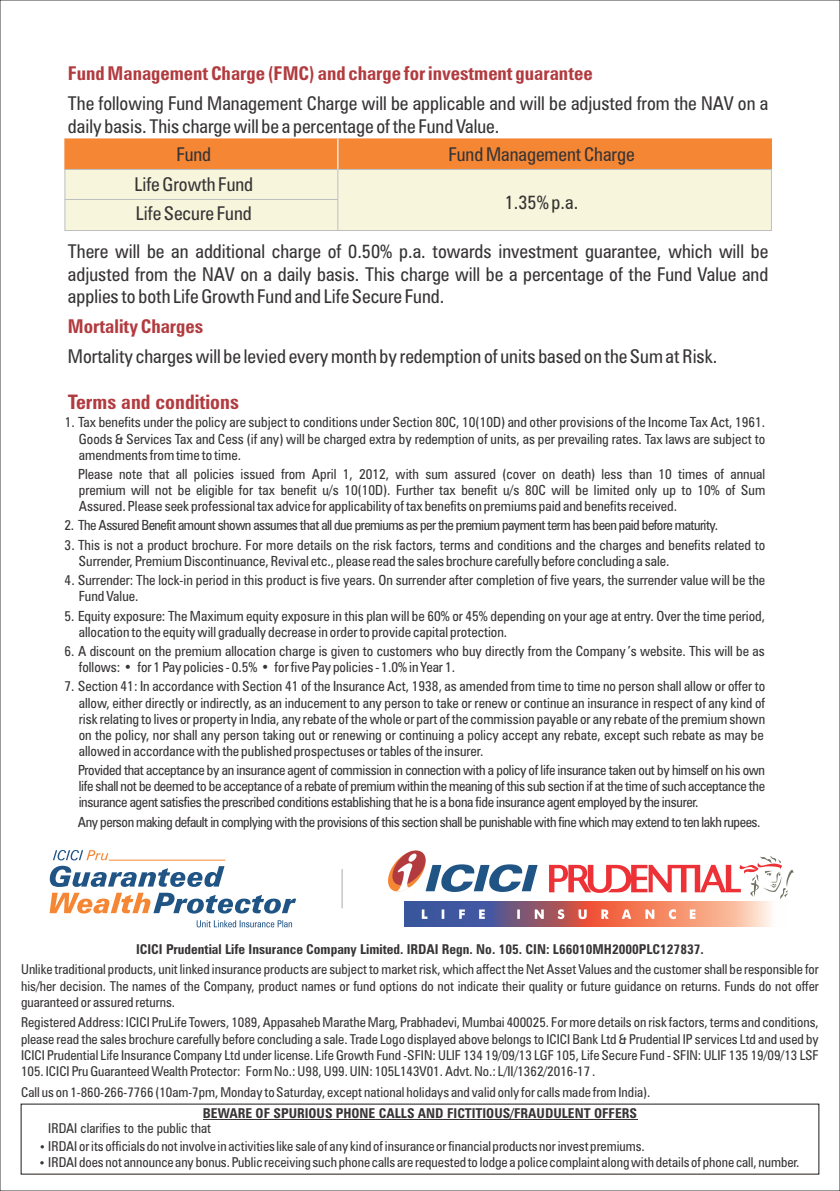
<style>
.page{position:relative;width:840px;height:1191px;background:#fff}
.page>*{position:absolute;margin:0;border:0;box-sizing:border-box;transform-origin:0 0}
.t1{font:700 condensed 20px "Zurich BT";color:#b23b3f}
.t2{font:condensed 19px/22.8px "Zurich BT";color:#373435}
.t3{font:700 condensed 19px "Zurich BT";color:#b23b3f}
.t4{font:condensed 14px/16.2px "Zurich BT";color:#373435;text-align:justify}
.t5{font:condensed 14px "Zurich BT";letter-spacing:-.03em;color:#373435}
.t6{font:condensed 14px "Zurich BT";letter-spacing:-.035em;color:#373435}
.t7{font:condensed 13.6px/16.4px "Zurich BT";color:#373435;text-align:justify}
.t8{font:700 condensed 13.6px "Zurich BT";color:#373435}
</style>
<div class="page">
<div style="left:64px;top:138px;width:707px;height:30px;background:#f58634"></div>
<div style="left:64px;top:168px;width:708px;height:63px;background:#f8f5dd"></div>
<hr style="left:337px;top:139px;width:1px;height:92px;background:#bdbfc1">
<hr style="left:65px;top:199px;width:273px;height:1px;background:#bdbfc1">
<hr style="left:337px;top:139px;width:1px;height:30px;background:#fefefe">
<img style="left:404px;top:901px;width:368px;height:26px">
<svg style="left:549px;top:856px;width:244px;height:43px"></svg>
<svg style="left:421px;top:909px;width:274px;height:10px;background:#b3828c"></svg>
<svg style="left:388px;top:850px;width:149px;height:42px"></svg>
<svg style="left:196px;top:920px;width:96px;height:7px"></svg>
<svg style="left:50px;top:850px;width:246px;height:63px"></svg>
<hr style="left:341px;top:869px;width:1px;height:39px;background:#a9abae">
<hr style="left:203px;top:1119px;width:49px;height:1px;background:#373435">
<svg style="left:252px;top:1119px;width:21px;height:1px"></svg>
<hr style="left:273px;top:1119px;width:59px;height:1px;background:#373435">
<hr style="left:336px;top:1119px;width:39px;height:1px;background:#373435">
<hr style="left:378px;top:1119px;width:36px;height:1px;background:#373435">
<svg style="left:414px;top:1119px;width:33px;height:1px"></svg>
<hr style="left:447px;top:1119px;width:63px;height:1px;background:#373435">
<hr style="left:513px;top:1119px;width:77px;height:1px;background:#373435">
<hr style="left:593px;top:1119px;width:43px;height:1px;background:#373435">
<h2 class="t3" style="left:68px;top:66px;width:526px">Fund Management Charge (FMC) and charge for investment guarantee</h2>
<h2 class="t2" style="left:68px;top:93px;width:701px">The following Fund Management Charge will be applicable and will be adjusted from the NAV on a daily basis. This charge will be a percentage of the Fund Value.</h2>
<h2 class="t2" style="left:176px;top:145px;width:36px">Fund</h2>
<h2 class="t2" style="left:448px;top:145px;width:188px">Fund Management Charge</h2>
<h2 class="t2" style="left:134px;top:174px;width:120px">Life Growth Fund</h2>
<h2 class="t2" style="left:504px;top:193px;width:75px">1.35% p.a.</h2>
<h2 class="t2" style="left:68px;top:196px;width:701px;line-height:37.6px;text-indent:68px">Life Secure Fund<br>There will be an additional charge of 0.50% p.a. towards investment guarantee, which will be</h2>
<h2 class="t2" style="left:68px;top:264px;width:701px">adjusted from the NAV on a daily basis. This charge will be a percentage of the Fund Value and applies to both Life Growth Fund and Life Secure Fund.</h2>
<h2 class="t3" style="left:68px;top:318px;width:137px">Mortality Charges</h2>
<h2 class="t2" style="left:68px;top:346px;width:650px">Mortality charges will be levied every month by redemption of units based on the Sum at Risk.</h2>
<h1 class="t1" style="left:68px;top:393px;width:173px">Terms and conditions</h1>
<p class="t4" style="left:79px;top:416px;width:687px;text-indent:-14px">1. Tax benefits under the policy are subject to conditions under Section 80C, 10(10D) and other provisions of the Income Tax Act, 1961.<br>Goods &amp; Services Tax and Cess (if any) will be charged extra by redemption of units, as per prevailing rates. Tax laws are subject to amendments from time to time.</p>
<p class="t4" style="left:78px;top:467px;width:688px">Please note that all policies issued from April 1, 2012, with sum assured (cover on death) less than 10 times of annual premium will not be eligible for tax benefit u/s 10(10D). Further tax benefit u/s 80C will be limited only up to 10% of Sum Assured. Please seek professional tax advice for applicability of tax benefits on premiums paid and benefits received.</p>
<p class="t6" style="left:65px;top:520px;width:654px">2. The Assured Benefit amount shown assumes that all due premiums as per the premium payment term has been paid before maturity.</p>
<p class="t4" style="left:79px;top:538px;width:687px;text-indent:-14px">3. This is not a product brochure. For more details on the risk factors, terms and conditions and the charges and benefits related to<br>Surrender, Premium Discontinuance, Revival etc., please read the sales brochure carefully before concluding a sale.</p>
<p class="t4" style="left:79px;top:573px;width:687px;text-indent:-14px">4. Surrender: The lock-in period in this product is five years. On surrender after completion of five years, the surrender value will be the<br>Fund Value.</p>
<p class="t4" style="left:79px;top:609px;width:687px;text-indent:-14px">5. Equity exposure: The Maximum equity exposure in this plan will be 60% or 45% depending on your age at entry. Over the time period, allocation to the equity will gradually decrease in order to provide capital protection.</p>
<p class="t4" style="left:79px;top:644px;width:687px;text-indent:-14px">6. A discount on the premium allocation charge is given to customers who buy directly from the Company ’s website. This will be as follows: • for 1 Pay policies - 0.5% • for five Pay policies - 1.0% in Year 1.</p>
<p class="t4" style="left:79px;top:679px;width:687px;text-indent:-14px">7. Section 41: In accordance with Section 41 of the Insurance Act, 1938, as amended from time to time no person shall allow or offer to allow, either directly or indirectly, as an inducement to any person to take or renew or continue an insurance in respect of any kind of risk relating to lives or property in India, any rebate of the whole or part of the commission payable or any rebate of the premium shown on the policy, nor shall any person taking out or renewing or continuing a policy accept any rebate, except such rebate as may be allowed in accordance with the published prospectuses or tables of the insurer.</p>
<p class="t4" style="left:78px;top:763px;width:688px">Provided that acceptance by an insurance agent of commission in connection with a policy of life insurance taken out by himself on his own life shall not be deemed to be acceptance of a rebate of premium within the meaning of this sub section if at the time of such acceptance the insurance agent satisfies the prescribed conditions establishing that he is a bona fide insurance agent employed by the insurer.</p>
<p class="t5" style="left:78px;top:816px;width:683px">Any person making default in complying with the provisions of this section shall be punishable with fine which may extend to ten lakh rupees.</p>
<p class="t8" style="left:136px;top:943px;width:569px">ICICI Prudential Life Insurance Company Limited. IRDAI Regn. No. 105. CIN: L66010MH2000PLC127837.</p>
<p class="t7" style="left:21px;top:962px;width:798px">Unlike traditional products, unit linked insurance products are subject to market risk, which affect the Net Asset Values and the customer shall be responsible for his/her decision. The names of the Company, product names or fund options do not indicate their quality or future guidance on returns. Funds do not offer guaranteed or assured returns.</p>
<p class="t7" style="left:21px;top:1015px;width:798px">Registered Address: ICICI PruLife Towers, 1089, Appasaheb Marathe Marg, Prabhadevi, Mumbai 400025. For more details on risk factors, terms and conditions, please read the sales brochure carefully before concluding a sale. Trade Logo displayed above belongs to ICICI Bank Ltd &amp; Prudential IP services Ltd and used by ICICI Prudential Life Insurance Company Ltd under license. Life Growth Fund -SFIN: ULIF 134 19/09/13 LGF 105, Life Secure Fund - SFIN: ULIF 135 19/09/13 LSF 105. ICICI Pru Guaranteed Wealth Protector: Form No.: U98, U99. UIN: 105L143V01. Advt. No.: L/II/1362/2016-17 .</p>
<p class="t7" style="left:21px;top:1084px;width:630px">Call us on 1-860-266-7766 (10am-7pm, Monday to Saturday, except national holidays and valid only for calls made from India).</p>
<p class="t8" style="left:203px;top:1108px;width:435px">BEWARE OF SPURIOUS PHONE CALLS AND FICTITIOUS/FRAUDULENT OFFERS</p>
<p class="t7" style="left:48px;top:1120px;width:597px;line-height:17.8px">IRDAI clarifies to the public that<br>IRDAI or its officials do not involve in activities like sale of any kind of insurance or financial products nor invest premiums.</p>
<p class="t7" style="left:48px;top:1155px;width:752px">IRDAI does not announce any bonus. Public receiving such phone calls are requested to lodge a police complaint along with details of phone call, number.</p>
</div>
